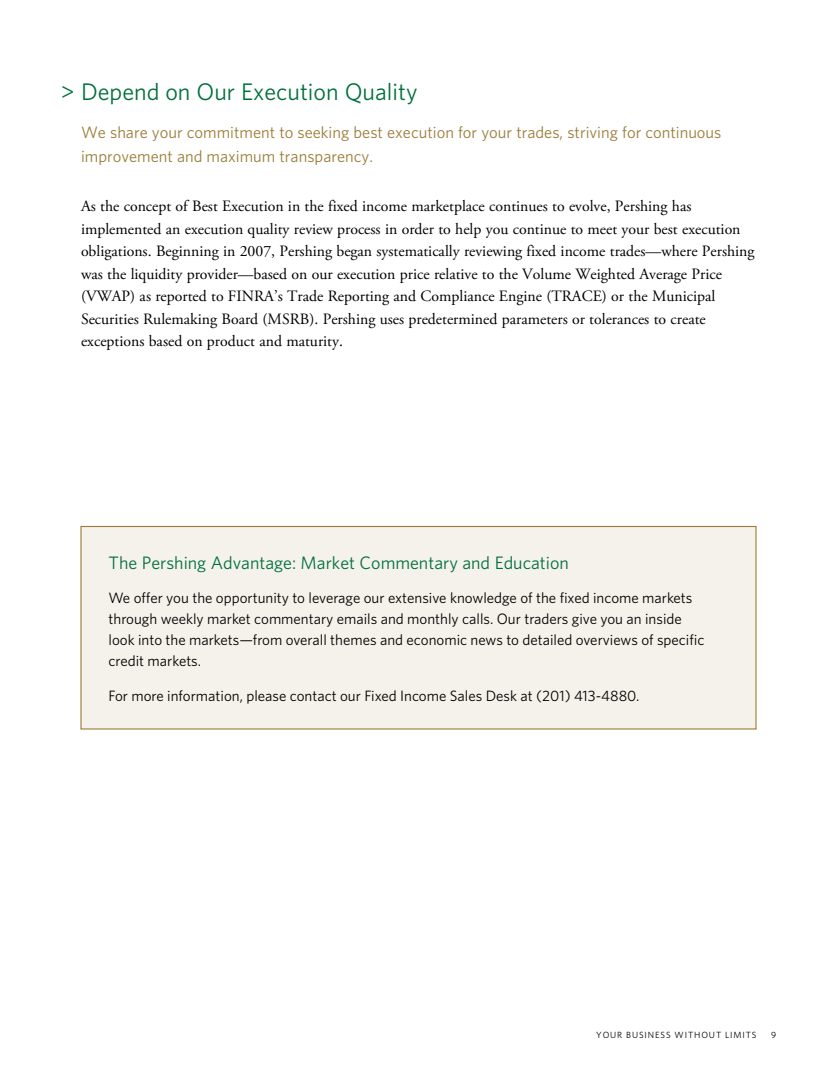
<style>
.page{position:relative;width:837px;height:1080px;background:#fff}
.page>*{position:absolute;margin:0;border:0;box-sizing:border-box;transform-origin:0 0}
.t1{font:24px "Whitney";color:#00703c}
.t2{font:18px "Whitney";color:#00703c}
.t3{font:16.5px/24px "Whitney";color:#9c7c38}
.t4{font:15.75px/22.5px "Adobe Garamond Pro";color:#000}
.t5{font:15px/21px "Whitney";color:#000}
.t6{font:9px "Whitney";color:#000}
</style>
<div class="page">
<div style="left:81px;top:526px;width:675px;height:203px;background:#f5f2eb"></div>
<div style="left:80px;top:526px;width:677px;height:204px;border:1px solid #9c7c38"></div>
<h1 class="t1" style="left:61px;top:76px;width:358px">&gt; Depend on Our Execution Quality</h1>
<p class="t3" style="left:81px;top:120px;width:642px">We share your commitment to seeking best execution for your trades, striving for continuous improvement and maximum transparency.</p>
<p class="t4" style="left:81px;top:196px;width:675px">As the concept of Best Execution in the fixed income marketplace continues to evolve, Pershing has implemented an execution quality review process in order to help you continue to meet your best execution obligations. Beginning in 2007, Pershing began systematically reviewing fixed income trades—where Pershing was the liquidity provider—based on our execution price relative to the Volume Weighted Average Price (VWAP) as reported to FINRA’s Trade Reporting and Compliance Engine (TRACE) or the Municipal Securities Rulemaking Board (MSRB). Pershing uses predetermined parameters or tolerances to create exceptions based on product and maturity.</p>
<p class="t2" style="left:109px;top:551px;width:462px">The Pershing Advantage: Market Commentary and Education</p>
<p class="t5" style="left:109px;top:587px;width:597px">We offer you the opportunity to leverage our extensive knowledge of the fixed income markets through weekly market commentary emails and monthly calls. Our traders give you an inside look into the markets—from overall themes and economic news to detailed overviews of specific credit markets.</p>
<p class="t5" style="left:109px;top:685px;width:532px">For more information, please contact our Fixed Income Sales Desk at (201) 413-4880.</p>
<p class="t6" style="left:596px;top:1029px;width:6px">-your</p>
<p class="t6" style="left:626px;top:1029px;width:7px">business</p>
<p class="t6" style="left:675px;top:1029px;width:7px">wit</p>
<p class="t6" style="left:694px;top:1029px;width:15px">hout</p>
<p class="t6" style="left:725px;top:1029px;width:6px">limits</p>
<p class="t6" style="left:771px;top:1029px;width:7px">9</p>
</div>
